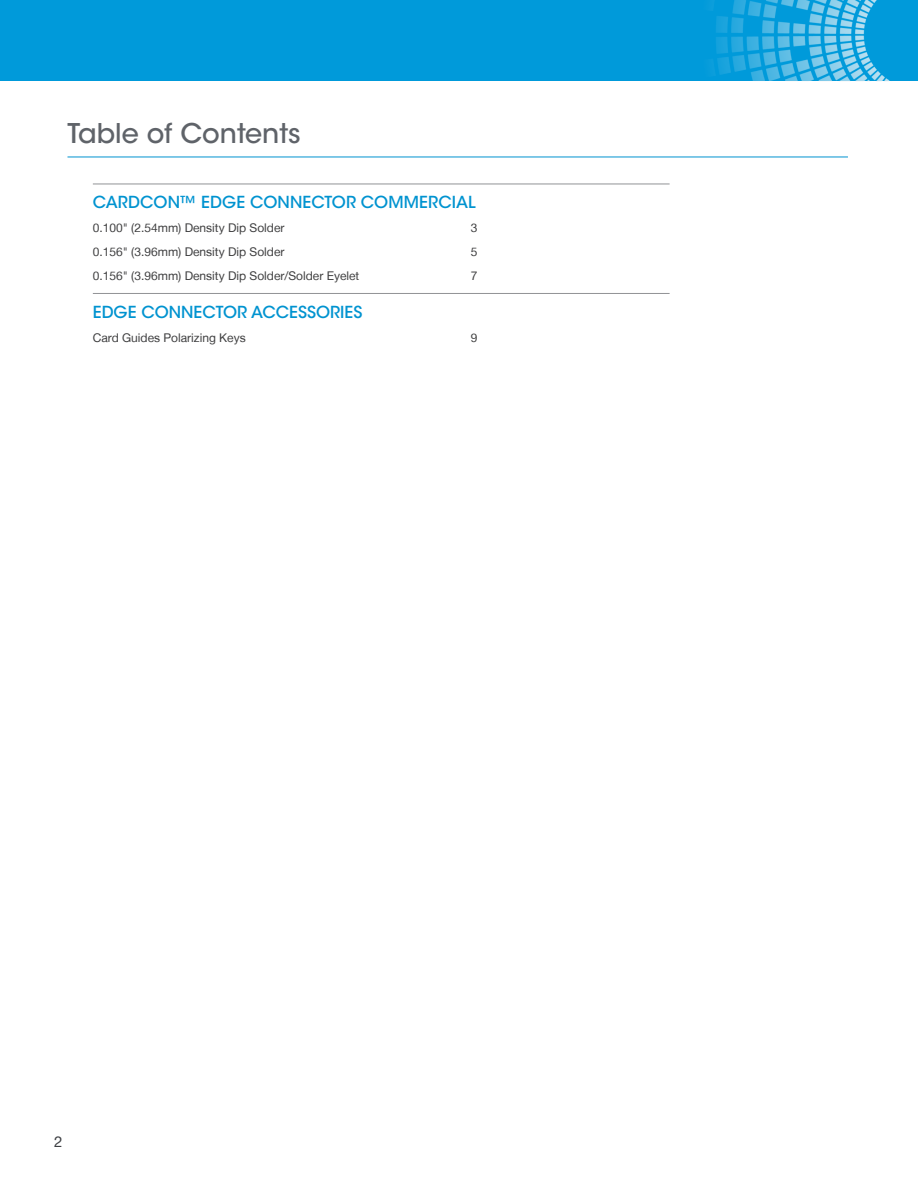
<style>
.page{position:relative;width:918px;height:1188px;background:#fff}
.page>*{position:absolute;margin:0;border:0;box-sizing:border-box;transform-origin:0 0}
.t1{font:500 27px "ITC Avant Garde Std";color:#5f6369}
.t2{font:500 16.5px "ITC Avant Garde Std";color:#0093d0}
.t3{font:15px "Helvetica Neue LT Pro";color:#3e4044}
.t4{font:12px "Helvetica Neue LT";color:#3e3e3f}
</style>
<div class="page">
<div style="left:0;top:0;width:918px;height:81px;background:#009ada"></div>
<img style="left:711px;top:0;width:179px;height:81px">
<hr style="left:68px;top:157px;width:780px;height:1px;background:#0093d0">
<hr style="left:93px;top:184px;width:577px;height:1px;background:#919295">
<hr style="left:93px;top:293px;width:577px;height:1px;background:#919295">
<h1 class="t1" style="left:68px;top:117px;width:235px">Table of Contents</h1>
<h2 class="t2" style="left:93px;top:192px;width:384px">CARDCON™ EDGE CONNECTOR COMMERCIAL</h2>
<p class="t4" style="left:93px;top:221px;width:193px">0.100" (2.54mm) Density Dip Solder</p>
<p class="t4" style="left:471px;top:221px;width:8px">3</p>
<p class="t4" style="left:93px;top:245px;width:193px">0.156" (3.96mm) Density Dip Solder</p>
<p class="t4" style="left:471px;top:245px;width:8px">5</p>
<p class="t4" style="left:93px;top:269px;width:268px">0.156" (3.96mm) Density Dip Solder/Solder Eyelet</p>
<p class="t4" style="left:471px;top:269px;width:8px">7</p>
<h2 class="t2" style="left:93px;top:302px;width:271px">EDGE CONNECTOR ACCESSORIES</h2>
<p class="t4" style="left:93px;top:331px;width:154px">Card Guides Polarizing Keys</p>
<p class="t4" style="left:471px;top:331px;width:8px">9</p>
<p class="t3" style="left:54px;top:1132px;width:10px">2</p>
</div>
